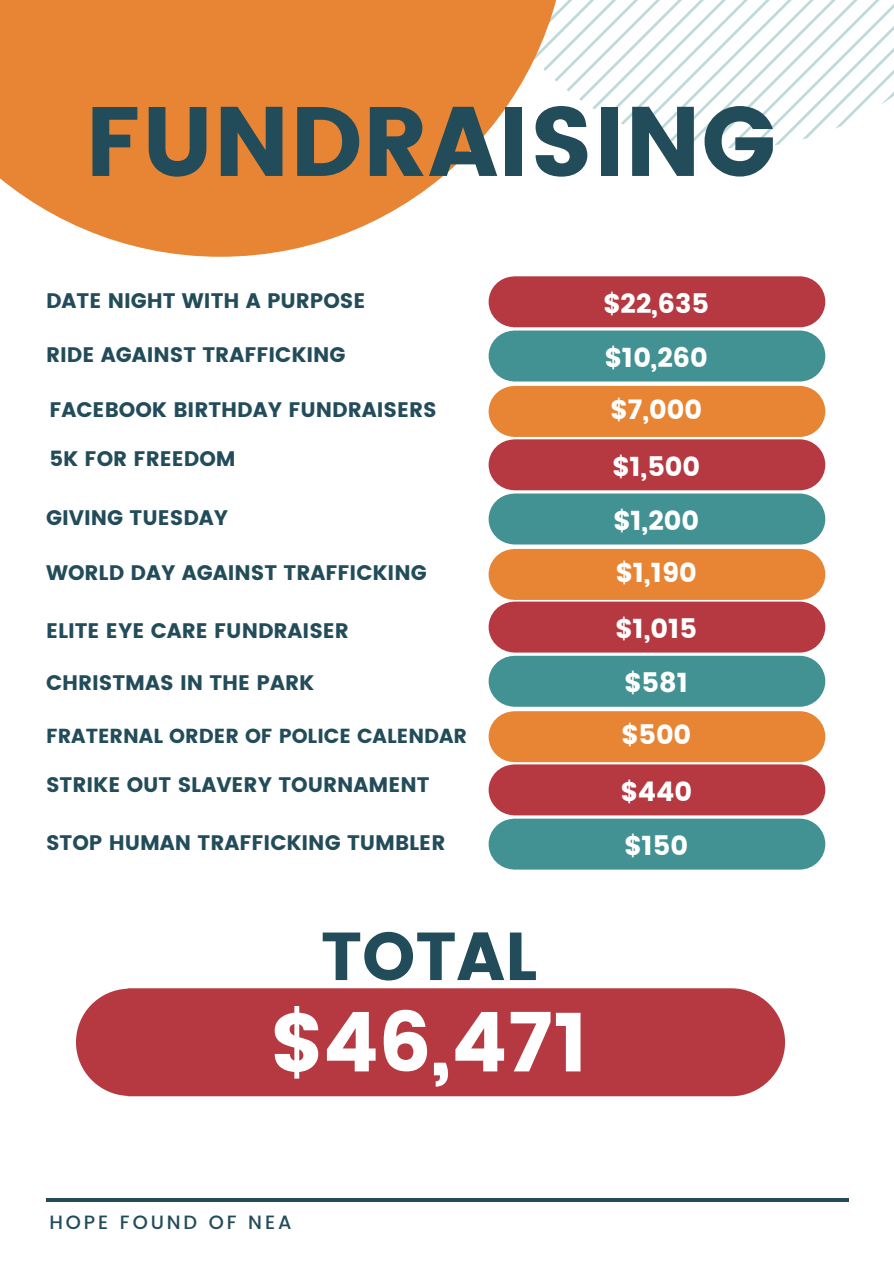
<style>
.page{position:relative;width:894px;height:1264px;background:#fff}
.page>*{position:absolute;margin:0;border:0;box-sizing:border-box;transform-origin:0 0}
.t1{font:98.25px "Poppins";color:#234c5a}
.t2{font:82.5px "Poppins";color:#fff}
.t3{font:67.65px "Poppins";color:#234c5a}
.t4{font:27px "Poppins";color:#fff}
.t5{font:21px "Poppins";color:#234c5a}
.t6{font:20.25px "Poppins";color:#234c5a}
.t7{font:500 19.2px "Poppins";letter-spacing:.15em;color:#234c5a}
</style>
<div class="page">
<div style="left:488px;top:276px;width:337px;height:51px;background:#b63840;border-radius:25px"></div>
<div style="left:76px;top:988px;width:708px;height:108px;background:#b63840;border-radius:53px"></div>
<svg style="left:568px;top:0;width:325px;height:148px"></svg>
<svg style="left:0;top:0;width:568px;height:257px;fill:#e78535"></svg>
<hr style="left:46px;top:1198px;width:802px;height:3px;background:#234c5a">
<div style="left:488px;top:330px;width:337px;height:51px;background:#429294;border-radius:25px"></div>
<div style="left:488px;top:386px;width:337px;height:51px;background:#e78535;border-radius:25px"></div>
<div style="left:488px;top:439px;width:337px;height:51px;background:#b63840;border-radius:25px"></div>
<div style="left:488px;top:493px;width:337px;height:51px;background:#429294;border-radius:25px"></div>
<div style="left:488px;top:549px;width:337px;height:51px;background:#e78535;border-radius:25px"></div>
<div style="left:488px;top:601px;width:337px;height:51px;background:#b63840;border-radius:25px"></div>
<div style="left:488px;top:655px;width:337px;height:51px;background:#429294;border-radius:25px"></div>
<div style="left:488px;top:711px;width:337px;height:51px;background:#e78535;border-radius:25px"></div>
<div style="left:488px;top:764px;width:337px;height:51px;background:#b63840;border-radius:25px"></div>
<div style="left:488px;top:818px;width:337px;height:51px;background:#429294;border-radius:25px"></div>
<p class="t1" style="left:85px;top:85px;width:692px">FUNDRAISING</p>
<p class="t5" style="left:46px;top:288px;width:321px">DATE NIGHT WITH A PURPOSE</p>
<p class="t5" style="left:46px;top:342px;width:301px">RIDE AGAINST TRAFFICKING</p>
<p class="t5" style="left:49px;top:397px;width:389px">FACEBOOK BIRTHDAY FUNDRAISERS</p>
<p class="t5" style="left:49px;top:447px;width:188px">5K FOR FREEDOM</p>
<p class="t5" style="left:46px;top:505px;width:184px">GIVING TUESDAY</p>
<p class="t5" style="left:46px;top:560px;width:382px">WORLD DAY AGAINST TRAFFICKING</p>
<p class="t5" style="left:46px;top:618px;width:304px">ELITE EYE CARE FUNDRAISER</p>
<p class="t5" style="left:46px;top:670px;width:269px">CHRISTMAS IN THE PARK</p>
<p class="t6" style="left:46px;top:723px;width:422px">FRATERNAL ORDER OF POLICE CALENDAR</p>
<p class="t5" style="left:46px;top:773px;width:385px">STRIKE OUT SLAVERY TOURNAMENT</p>
<p class="t5" style="left:46px;top:830px;width:401px">STOP HUMAN TRAFFICKING TUMBLER</p>
<p class="t4" style="left:603px;top:287px;width:107px">$22,635</p>
<p class="t4" style="left:604px;top:341px;width:105px">$10,260</p>
<p class="t4" style="left:610px;top:394px;width:93px">$7,000</p>
<p class="t4" style="left:615px;top:435px;width:83px">$1,190</p>
<p class="t4" style="left:612px;top:450px;width:90px">$1,500</p>
<p class="t4" style="left:613px;top:504px;width:87px">$1,200</p>
<p class="t4" style="left:615px;top:556px;width:83px">$1,190</p>
<p class="t4" style="left:615px;top:598px;width:83px">$1,190</p>
<p class="t4" style="left:615px;top:612px;width:83px">$1,015</p>
<p class="t4" style="left:624px;top:667px;width:65px">$581</p>
<p class="t4" style="left:621px;top:719px;width:72px">$500</p>
<p class="t4" style="left:615px;top:769px;width:83px">$1,190</p>
<p class="t4" style="left:620px;top:775px;width:73px">$440</p>
<p class="t4" style="left:624px;top:829px;width:65px">$150</p>
<p class="t3" style="left:321px;top:917px;width:218px">TOTAL</p>
<p class="t2" style="left:270px;top:994px;width:320px">$46,471</p>
<p class="t7" style="left:49px;top:1211px;width:243px">HOPE FOUND OF NEA</p>
</div>
